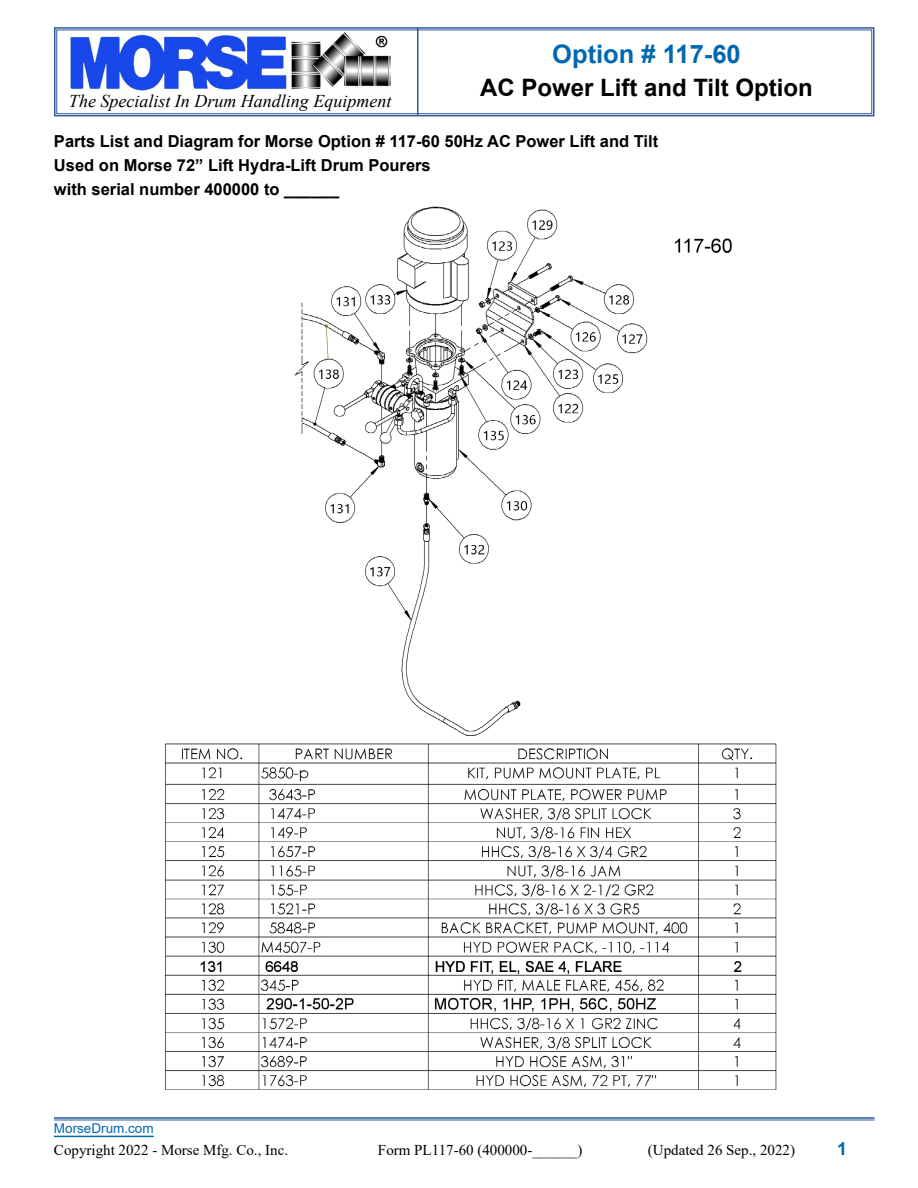
<style>
.page{position:relative;width:918px;height:1188px;background:#fff}
.page>*{position:absolute;margin:0;border:0;box-sizing:border-box;transform-origin:0 0}
.t1{font:700 25.5px "Arial";color:#0067b1}
.t2{font:700 24px "Arial";color:#000}
.t3{font:italic 18px "Times New Roman";color:#000}
.t4{font:700 18px "Arial";color:#0067b1}
.t5{font:700 16.5px/24px "Arial";color:#000}
.t6{font:15px "Times New Roman";color:#000}
.t7{font:13.5px "Arial";color:#0067b1}
</style>
<div class="page">
<img style="left:165px;top:206px;width:612px;height:884px">
<svg style="left:54px;top:27px;width:821px;height:90px"></svg>
<div style="left:56px;top:30px;width:816px;height:84px;border:1px solid #2f5a9f"></div>
<hr style="left:417px;top:28px;width:1px;height:88px;background:#2f5a9f">
<hr style="left:54px;top:1136px;width:100px;height:1px;background:#0067b1">
<hr style="left:54px;top:1117px;width:820px;height:2px;background:#2f5a9f">
<hr style="left:54px;top:1120px;width:820px;height:1px;background:#2f5a9f">
<h1 class="t1" style="left:552px;top:36px;width:190px">Option # 117-60</h1>
<h2 class="t2" style="left:480px;top:71px;width:334px">AC Power Lift and Tilt Option</h2>
<p class="t5" style="left:54px;top:129px;width:606px">Parts List and Diagram for Morse Option # 117-60 50Hz AC Power Lift and Tilt<br>Used on Morse 72” Lift Hydra-Lift Drum Pourers<br>with serial number 400000 to ______</p>
<p class="t3" style="left:69px;top:89px;width:324px">The Specialist In Drum Handling Equipment</p>
<p class="t7" style="left:54px;top:1119px;width:101px">MorseDrum.com</p>
<p class="t6" style="left:54px;top:1139px;width:236px">Copyright 2022 - Morse Mfg. Co., Inc.</p>
<p class="t6" style="left:378px;top:1139px;width:206px">Form PL117-60 (400000-______)</p>
<p class="t6" style="left:648px;top:1139px;width:149px">(Updated 26 Sep., 2022)</p>
<p class="t4" style="left:837px;top:1136px;width:12px">1</p>
</div>
